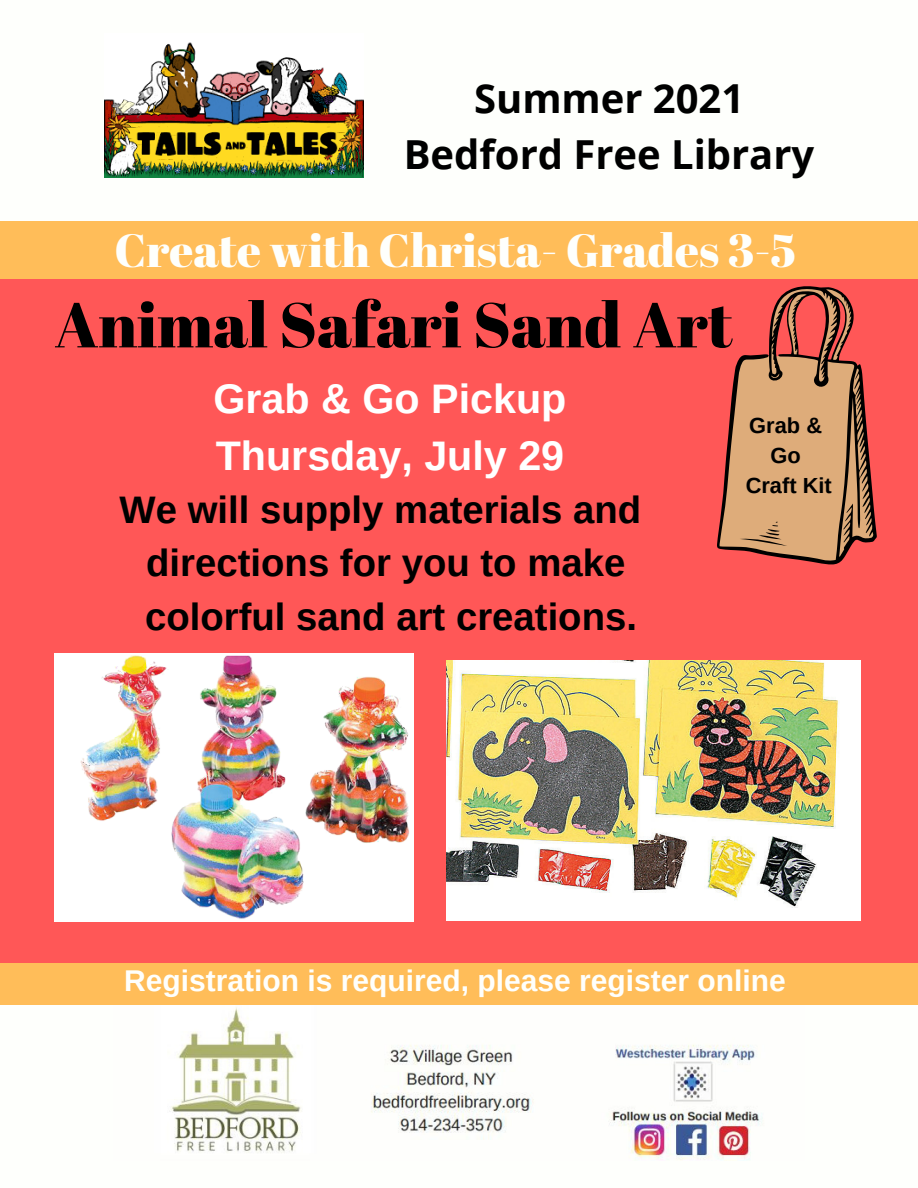
<style>
.page{position:relative;width:918px;height:1188px;background:#ff5757}
.page>*{position:absolute;margin:0;border:0;box-sizing:border-box;transform-origin:0 0}
.t1{font:63.15px "Abril Fatface";color:#000}
.t2{font:46.5px "Abril Fatface";color:#fefffc}
.t3{font:700 41.25px "Arimo";color:#fff}
.t4{font:700 40.05px "Open Sans";color:#000}
.t5{font:700 38.4px "Arimo";color:#000}
.t6{font:700 30px "Arimo";color:#fefffc}
.t7{font:700 21.9px "Arimo";color:#000}
</style>
<div class="page">
<div style="left:0;top:1004px;width:918px;height:184px;background:#fefffc"></div>
<img style="left:114px;top:1004px;width:691px;height:157px">
<div style="left:0;top:220px;width:918px;height:59px;background:#ffbd59"></div>
<div style="left:0;top:0;width:918px;height:221px;background:#fefffc"></div>
<div style="left:0;top:963px;width:918px;height:41px;background:#ffbd59"></div>
<svg style="left:718px;top:286px;width:157px;height:277px"></svg>
<img style="left:104px;top:42px;width:259px;height:135px">
<img style="left:54px;top:654px;width:359px;height:267px">
<img style="left:446px;top:661px;width:414px;height:260px">
<p class="t4" style="left:474px;top:70px;width:272px">Summer 2021</p>
<p class="t4" style="left:404px;top:126px;width:412px">Bedford Free Library</p>
<p class="t2" style="left:114px;top:218px;width:683px">Create with Christa- Grades 3-5</p>
<p class="t1" style="left:55px;top:281px;width:680px">Animal Safari Sand Art</p>
<p class="t3" style="left:213px;top:375px;width:355px">Grab &amp; Go Pickup</p>
<p class="t3" style="left:216px;top:433px;width:350px">Thursday, July 29</p>
<p class="t5" style="left:120px;top:489px;width:523px">We will supply materials and</p>
<p class="t5" style="left:146px;top:542px;width:481px">directions for you to make</p>
<p class="t5" style="left:145px;top:595px;width:494px">colorful sand art creations.</p>
<p class="t7" style="left:749px;top:413px;width:74px">Grab &amp;</p>
<p class="t7" style="left:771px;top:443px;width:32px">Go</p>
<p class="t7" style="left:746px;top:474px;width:88px">Craft Kit</p>
<p class="t6" style="left:124px;top:963px;width:663px">Registration is required, please register online</p>
</div>
